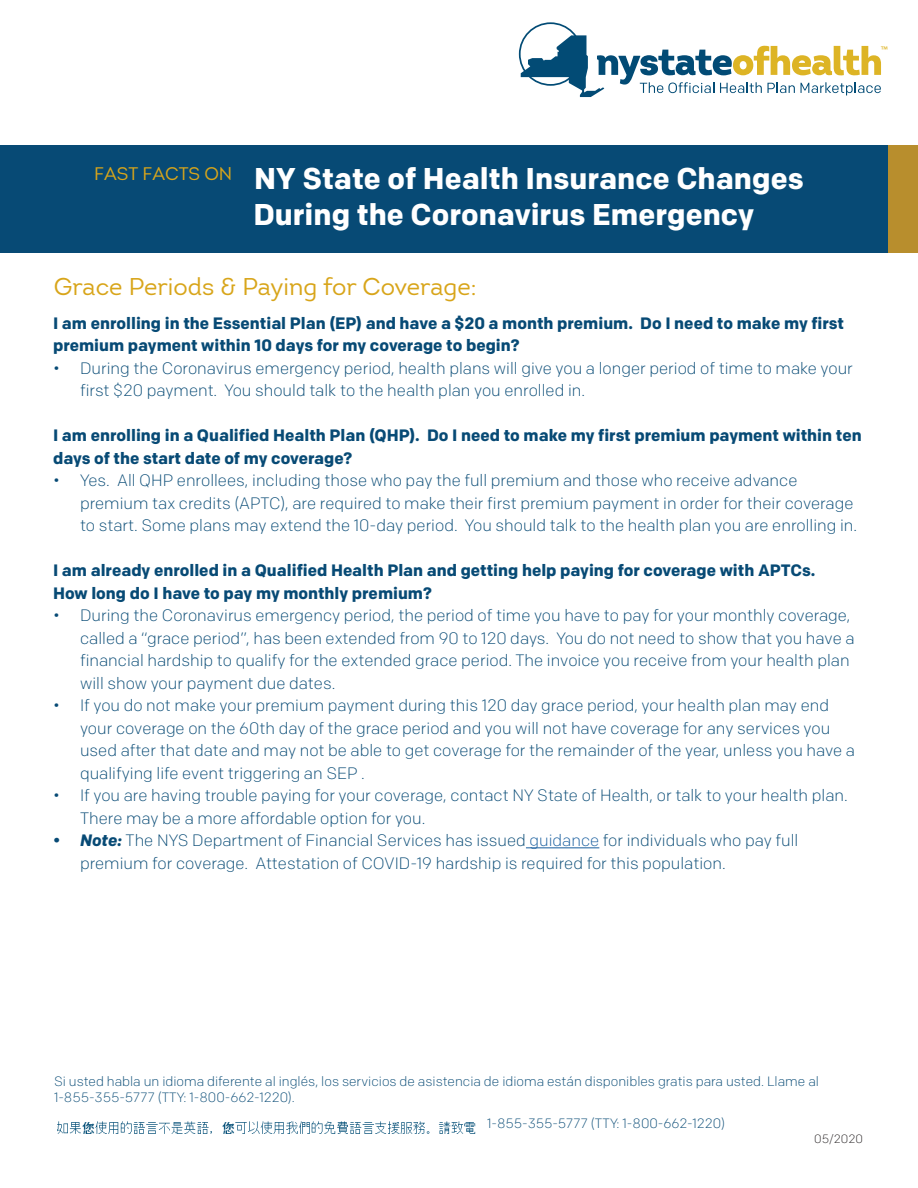
<style>
.page{position:relative;width:918px;height:1188px;background:#fff}
.page>*{position:absolute;margin:0;border:0;box-sizing:border-box;transform-origin:0 0}
.t1{font:700 30px/36px "Colfax";color:#fff}
.t2{font:24px "Intro";color:#d8a51a}
.t3{font:300 16.5px/22.5px "Colfax";color:#074a75}
.t4{font:700 16.5px/22.5px "Colfax";color:#074a75}
.t5{font:300 13.5px/16.5px "Colfax";color:#074a75}
.t6{font:300 12px "Colfax";letter-spacing:-.005em;color:#231f20}
.t7{font:11.1px "Intro";color:#ddb425}
.s1{font-weight:700;font-style:italic}
.s2{color:#175d9e}
</style>
<div class="page">
<img style="left:57px;top:1121px;width:419px;height:13px">
<div style="left:887px;top:145px;width:31px;height:108px;background:#b88e2d"></div>
<div style="left:0;top:145px;width:887px;height:108px;background:#074a75"></div>
<svg style="left:519px;top:22px;width:362px;height:75px"></svg>
<hr style="left:526px;top:848px;width:73px;height:1px;background:#175d9e">
<p class="t7" style="left:881px;top:43px;width:8px">™</p>
<p class="t1" style="left:253px;top:160px;width:552px;text-indent:-159px"><sup>FAST</sup> <sup>FACTS</sup> <sup>ON</sup> NY State of Health Insurance Changes<br>During the Coronavirus Emergency</p>
<p class="t2" style="left:54px;top:272px;width:424px">Grace Periods &amp; Paying for Coverage:</p>
<p class="t4" style="left:53px;top:312px;width:792px">I am enrolling in the Essential Plan (EP) and have a $20 a month premium. Do I need to make my first premium payment within 10 days for my coverage to begin?</p>
<p class="t3" style="left:80px;top:357px;width:774px;text-indent:-27px">• During the Coronavirus emergency period, health plans will give you a longer period of time to make your first $20 payment. You should talk to the health plan you enrolled in.</p>
<p class="t4" style="left:53px;top:424px;width:810px">I am enrolling in a Qualified Health Plan (QHP). Do I need to make my first premium payment within ten days of the start date of my coverage?</p>
<p class="t3" style="left:80px;top:469px;width:779px;text-indent:-27px">• Yes. All QHP enrollees, including those who pay the full premium and those who receive advance premium tax credits (APTC), are required to make their first premium payment in order for their coverage to start. Some plans may extend the 10-day period. You should talk to the health plan you are enrolling in.</p>
<p class="t4" style="left:53px;top:559px;width:764px">I am already enrolled in a Qualified Health Plan and getting help paying for coverage with APTCs.<br>How long do I have to pay my monthly premium?</p>
<p class="t3" style="left:80px;top:604px;width:776px;text-indent:-27px">• During the Coronavirus emergency period, the period of time you have to pay for your monthly coverage, called a “grace period”, has been extended from 90 to 120 days. You do not need to show that you have a financial hardship to qualify for the extended grace period. The invoice you receive from your health plan will show your payment due dates.</p>
<p class="t3" style="left:80px;top:694px;width:777px;text-indent:-27px">• If you do not make your premium payment during this 120 day grace period, your health plan may end your coverage on the 60th day of the grace period and you will not have coverage for any services you used after that date and may not be able to get coverage for the remainder of the year, unless you have a qualifying life event triggering an SEP .</p>
<p class="t3" style="left:80px;top:784px;width:769px;text-indent:-27px">• If you are having trouble paying for your coverage, contact NY State of Health, or talk to your health plan.<br>There may be a more affordable option for you.</p>
<p class="t3" style="left:80px;top:829px;width:720px;text-indent:-27px"><span class="s1">• Note:</span> The NYS Department of Financial Services has issued <span class="s2">guidance</span> for individuals who pay full premium for coverage. Attestation of COVID-19 hardship is required for this population.</p>
<p class="t5" style="left:54px;top:1073px;width:766px">Si usted habla un idioma diferente al inglés, los servicios de asistencia de idioma están disponibles gratis para usted. Llame al<br>1-855-355-5777 (TTY: 1-800-662-1220).</p>
<p class="t5" style="left:487px;top:1115px;width:239px">1-855-355-5777 (TTY: 1-800-662-1220)</p>
<p class="t6" style="left:814px;top:1132px;width:50px">05/2020</p>
</div>
